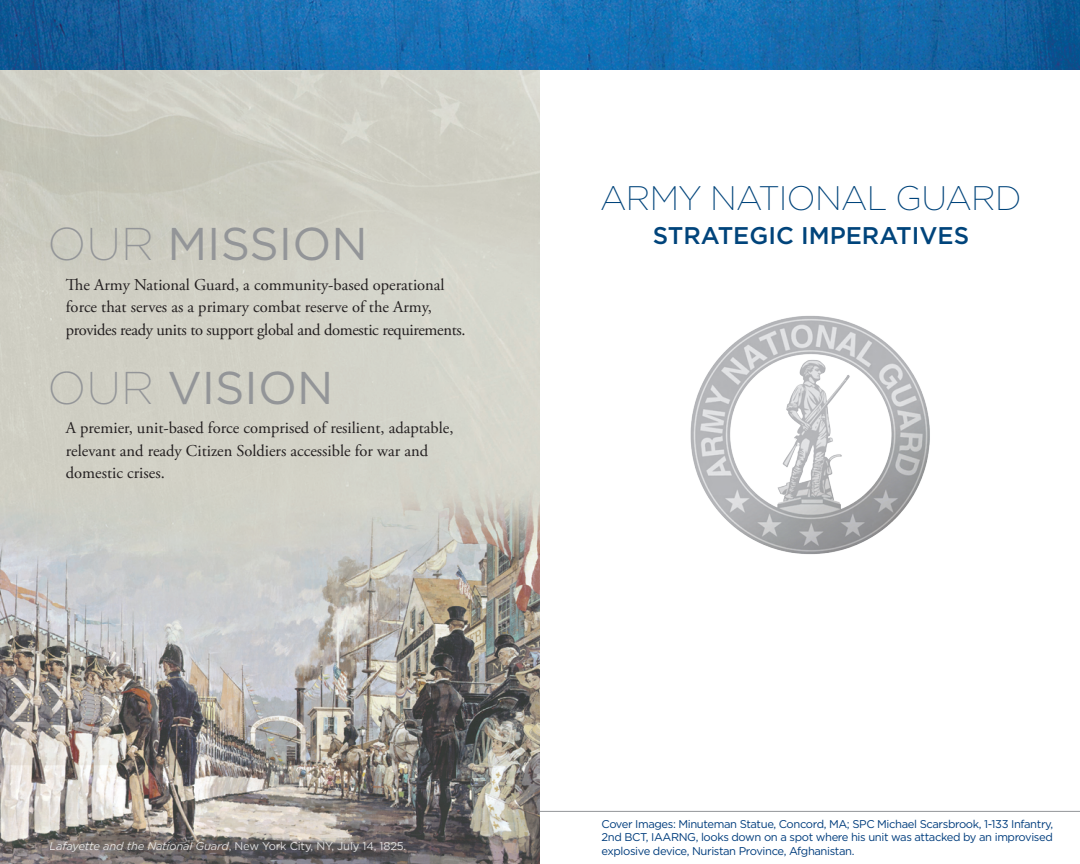
<style>
.page{position:relative;width:1080px;height:864px;background:#fff}
.page>*{position:absolute;margin:0;border:0;box-sizing:border-box;transform-origin:0 0}
.t1{font:45.9px "Gotham HTF";color:#939598}
.t2{font:200 34.05px "Gotham HTF";letter-spacing:-.02em;color:#00447b}
.t3{font:500 24.15px "Gotham HTF";color:#00447b}
.t4{font:16.5px/22.5px "Adobe Garamond Pro";color:#231f20}
.body{font:11.25px/13.5px "Gotham HTF";letter-spacing:-.035em;color:#013d7d;text-align:justify}
.t5{font:italic 11.25px "Gotham HTF";letter-spacing:-.015em;color:#fff}
.s1{font-weight:200}
.s2{font-style:normal}
</style>
<div class="page">
<img style="left:0;top:69px;width:540px;height:795px">
<img style="left:0;top:0;width:1080px;height:69px">
<img style="left:690px;top:316px;width:240px;height:239px">
<hr style="left:540px;top:811px;width:540px;height:1px;background:#939598">
<p class="t2" style="left:600px;top:180px;width:423px">ARMY NATIONAL GUARD</p>
<p class="t1" style="left:48px;top:219px;width:322px"><span class="s1">OUR</span> MISSION</p>
<p class="t3" style="left:653px;top:222px;width:318px">STRATEGIC IMPERATIVES</p>
<p class="t4" style="left:66px;top:274px;width:401px">The Army National Guard, a community-based operational force that serves as a primary combat reserve of the Army, provides ready units to support global and domestic requirements.</p>
<p class="t1" style="left:48px;top:363px;width:287px"><span class="s1">OUR</span> VISION</p>
<p class="t4" style="left:66px;top:418px;width:389px">A premier, unit-based force comprised of resilient, adaptable, relevant and ready Citizen Soldiers accessible for war and domestic crises.</p>
<p class="t5" style="left:50px;top:840px;width:358px">Lafayette and the National Guard<span class="s2">, New York City, NY, July 14, 1825.</span></p>
<p class="body" style="left:602px;top:817px;width:453px">Cover Images: Minuteman Statue, Concord, MA; SPC Michael Scarsbrook, 1-133 Infantry, 2nd BCT, IAARNG, looks down on a spot where his unit was attacked by an improvised explosive device, Nuristan Province, Afghanistan.</p>
</div>
